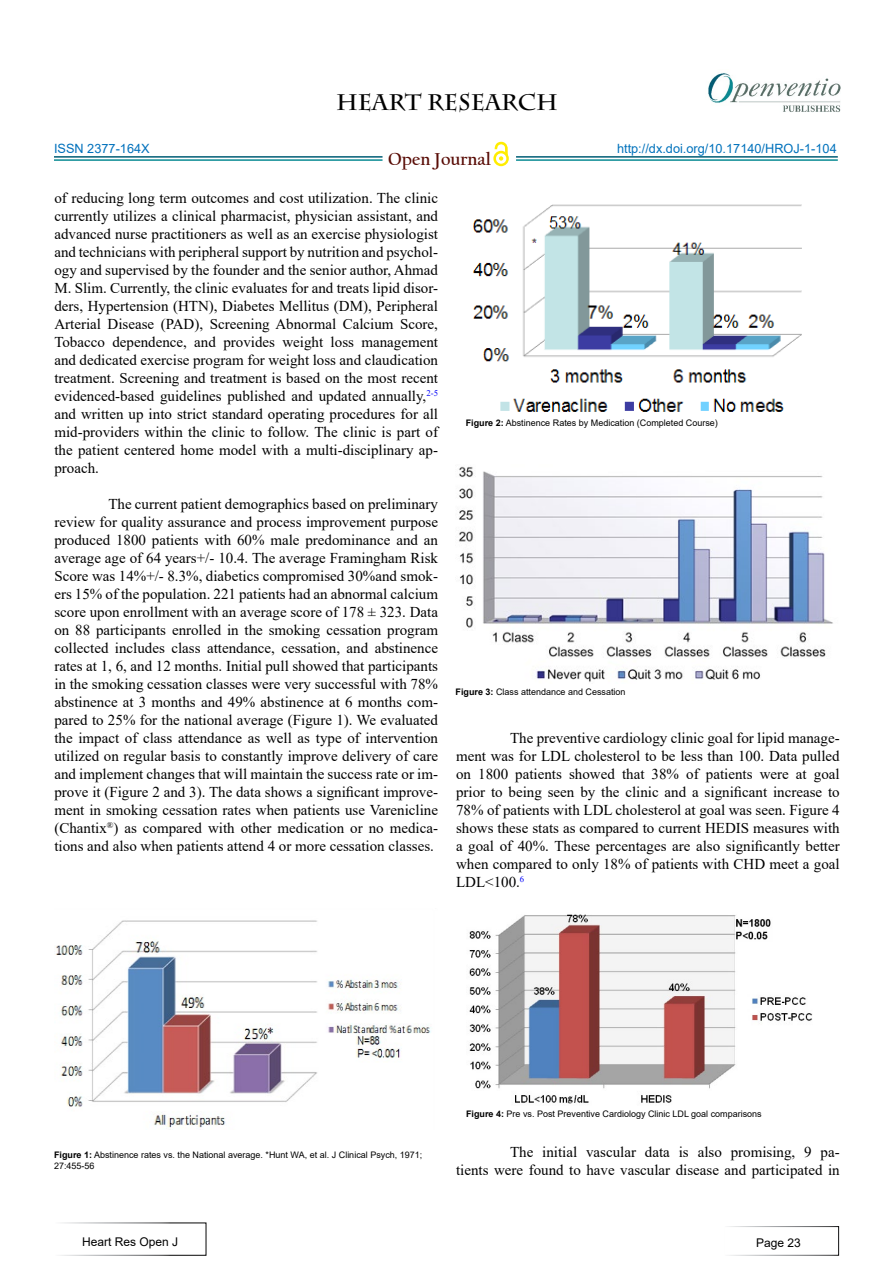
<style>
.page{position:relative;width:893px;height:1263px;background:#fff}
.page>*{position:absolute;margin:0;border:0;box-sizing:border-box;transform-origin:0 0}
.t1{font:700 22.5px "Charlemagne Std";color:#000}
.t2{font:700 18.15px "Californian FB";color:#580b05}
.t3{font:15px/18px "Times New Roman";color:#000;text-align:justify}
.t4{font:12.75px "Arial";color:#0072bc}
.t5{font:12.75px "Arial";color:#0071bc}
.t6{font:12px "Arial";color:#000}
.t7{font:9px/10.8px "Arial";color:#000}
.s1{font-weight:700}
</style>
<div class="page">
<hr style="left:54px;top:156px;width:328px;height:2px;background:#015d75">
<hr style="left:54px;top:159px;width:328px;height:2px;background:#0a8b93">
<hr style="left:516px;top:156px;width:322px;height:2px;background:#015d75">
<hr style="left:516px;top:159px;width:322px;height:2px;background:#0a8b93">
<svg style="left:493px;top:151px;width:16px;height:15px"></svg>
<div style="left:496px;top:153px;width:10px;height:11px;background:#fff;border-radius:50%"></div>
<svg style="left:495px;top:141px;width:13px;height:20px"></svg>
<div style="left:54px;top:1222px;width:152px;height:34px;border:1px solid #fff"></div>
<div style="left:723px;top:1226px;width:116px;height:30px;border:1px solid #fff"></div>
<img style="left:708px;top:73px;width:133px;height:39px">
<img style="left:459px;top:466px;width:374px;height:216px">
<img style="left:469px;top:914px;width:344px;height:190px">
<img style="left:55px;top:920px;width:376px;height:210px">
<img style="left:473px;top:204px;width:329px;height:208px">
<p class="t5" style="left:54px;top:140px;width:97px">ISSN 2377-164X</p>
<h1 class="t1" style="left:336px;top:89px;width:223px">HEART RESEARCH</h1>
<p class="t2" style="left:388px;top:148px;width:104px">Open Journal</p>
<p class="t4" style="left:617px;top:140px;width:221px">http://dx.doi.org/10.17140/HROJ-1-104</p>
<p class="t3" style="left:54px;top:189px;width:385px">of reducing long term outcomes and cost utilization. The clinic currently utilizes a clinical pharmacist, physician assistant, and advanced nurse practitioners as well as an exercise physiologist and technicians with peripheral support by nutrition and psychol&shy;ogy and supervised by the founder and the senior author, Ahmad M. Slim. Currently, the clinic evaluates for and treats lipid disor&shy;ders, Hypertension (HTN), Diabetes Mellitus (DM), Peripheral Arterial Disease (PAD), Screening Abnormal Calcium Score, Tobacco dependence, and provides weight loss management and dedicated exercise program for weight loss and claudication treatment. Screening and treatment is based on the most recent evidenced-based guidelines published and updated annually,<sup>2-5 </sup>and written up into strict standard operating procedures for all mid-providers within the clinic to follow. The clinic is part of the patient centered home model with a multi-disciplinary ap&shy;proach.</p>
<p class="t3" style="left:54px;top:495px;width:385px;text-indent:54px">The current patient demographics based on preliminary review for quality assurance and process improvement purpose produced 1800 patients with 60% male predominance and an average age of 64 years+/- 10.4. The average Framingham Risk Score was 14%+/- 8.3%, diabetics compromised 30%and smok&shy;ers 15% of the population. 221 patients had an abnormal calcium score upon enrollment with an average score of 178 ± 323. Data on 88 participants enrolled in the smoking cessation program collected includes class attendance, cessation, and abstinence rates at 1, 6, and 12 months. Initial pull showed that participants in the smoking cessation classes were very successful with 78% abstinence at 3 months and 49% abstinence at 6 months com&shy;pared to 25% for the national average (Figure 1). We evaluated the impact of class attendance as well as type of intervention utilized on regular basis to constantly improve delivery of care and implement changes that will maintain the success rate or im&shy;prove it (Figure 2 and 3). The data shows a significant improve&shy;ment in smoking cessation rates when patients use Varenicline (Chantix<sup>®</sup>) as compared with other medication or no medica&shy;tions and also when patients attend 4 or more cessation classes.</p>
<p class="t7" style="left:466px;top:417px;width:254px"><span class="s1">Figure 2:</span> Abstinence Rates by Medication (Completed Course)</p>
<p class="t7" style="left:455px;top:687px;width:172px"><span class="s1">Figure 3:</span> Class attendance and Cessation</p>
<p class="t3" style="left:456px;top:729px;width:385px;text-indent:54px">The preventive cardiology clinic goal for lipid manage&shy;ment was for LDL cholesterol to be less than 100. Data pulled on 1800 patients showed that 38% of patients were at goal prior to being seen by the clinic and a significant increase to 78% of patients with LDL cholesterol at goal was seen. Figure 4 shows these stats as compared to current HEDIS measures with a goal of 40%. These percentages are also significantly better when compared to only 18% of patients with CHD meet a goal LDL&lt;100.<sup>6</sup></p>
<p class="t7" style="left:54px;top:1149px;width:370px"><span class="s1">Figure 1:</span> Abstinence rates vs. the National average. *Hunt WA, et al. J Clinical Psych, 1971;<br>27:455-56</p>
<p class="t6" style="left:82px;top:1234px;width:98px">Heart Res Open J</p>
<p class="t7" style="left:466px;top:1108px;width:297px"><span class="s1">Figure 4:</span> Pre vs. Post Preventive Cardiology Clinic LDL goal comparisons</p>
<p class="t3" style="left:456px;top:1143px;width:385px;text-align:right">The initial vascular data is also promising, 9 pa-<br>tients were found to have vascular disease and participated in</p>
<p class="t6" style="left:756px;top:1234px;width:46px">Page 23</p>
</div>
